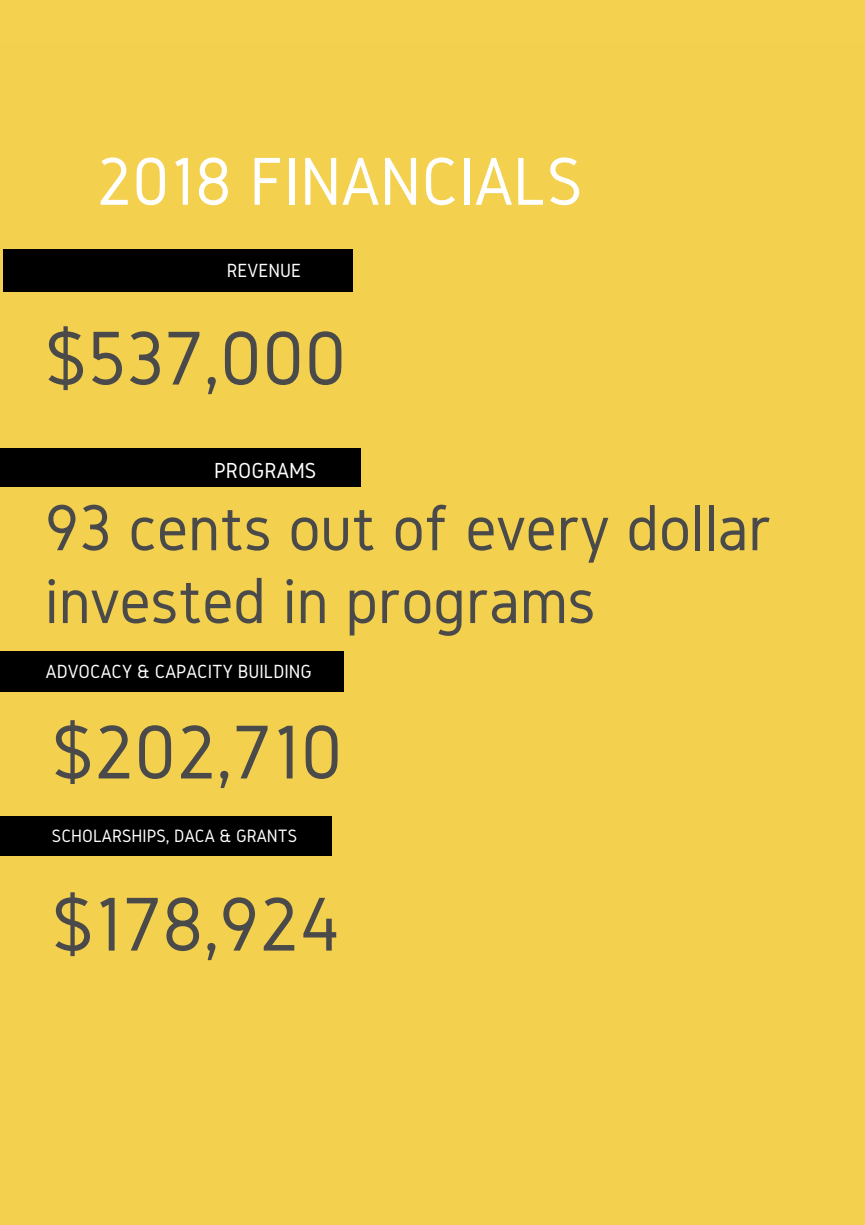
<style>
.page{position:relative;width:865px;height:1225px;background:#fff}
.page>*{position:absolute;margin:0;border:0;box-sizing:border-box;transform-origin:0 0}
.t1{font:79px "Gidole";color:#4a4a4a}
.t2{font:70.25px "Gidole";color:#fff}
.t3{font:67.75px/72.8px "Gidole";color:#4a4a4a}
.t4{font:22.5px "Gidole";color:#fff}
.t5{font:19.75px "Gidole";color:#fff}
.t6{font:18.5px "Gidole";color:#fff}
</style>
<div class="page">
<div style="left:0;top:0;width:864px;height:1224px;background:#f4d24f"></div>
<div style="left:0;top:449px;width:361px;height:37px;background:#000"></div>
<div style="left:3px;top:250px;width:349px;height:41px;background:#000"></div>
<div style="left:0;top:652px;width:343px;height:39px;background:#000"></div>
<div style="left:0;top:816px;width:331px;height:39px;background:#000"></div>
<p class="t2" style="left:96px;top:143px;width:487px">2018 FINANCIALS</p>
<p class="t5" style="left:227px;top:260px;width:76px">REVENUE</p>
<p class="t1" style="left:45px;top:315px;width:303px">$537,000</p>
<p class="t4" style="left:214px;top:458px;width:104px">PROGRAMS</p>
<p class="t3" style="left:45px;top:490px;width:728px">93 cents out of every dollar invested in programs</p>
<p class="t5" style="left:46px;top:660px;width:267px">ADVOCACY &amp; CAPACITY BUILDING</p>
<p class="t1" style="left:52px;top:708px;width:292px">$202,710</p>
<p class="t6" style="left:52px;top:825px;width:247px">SCHOLARSHIPS, DACA &amp; GRANTS</p>
<p class="t1" style="left:52px;top:880px;width:290px">$178,924</p>
</div>
